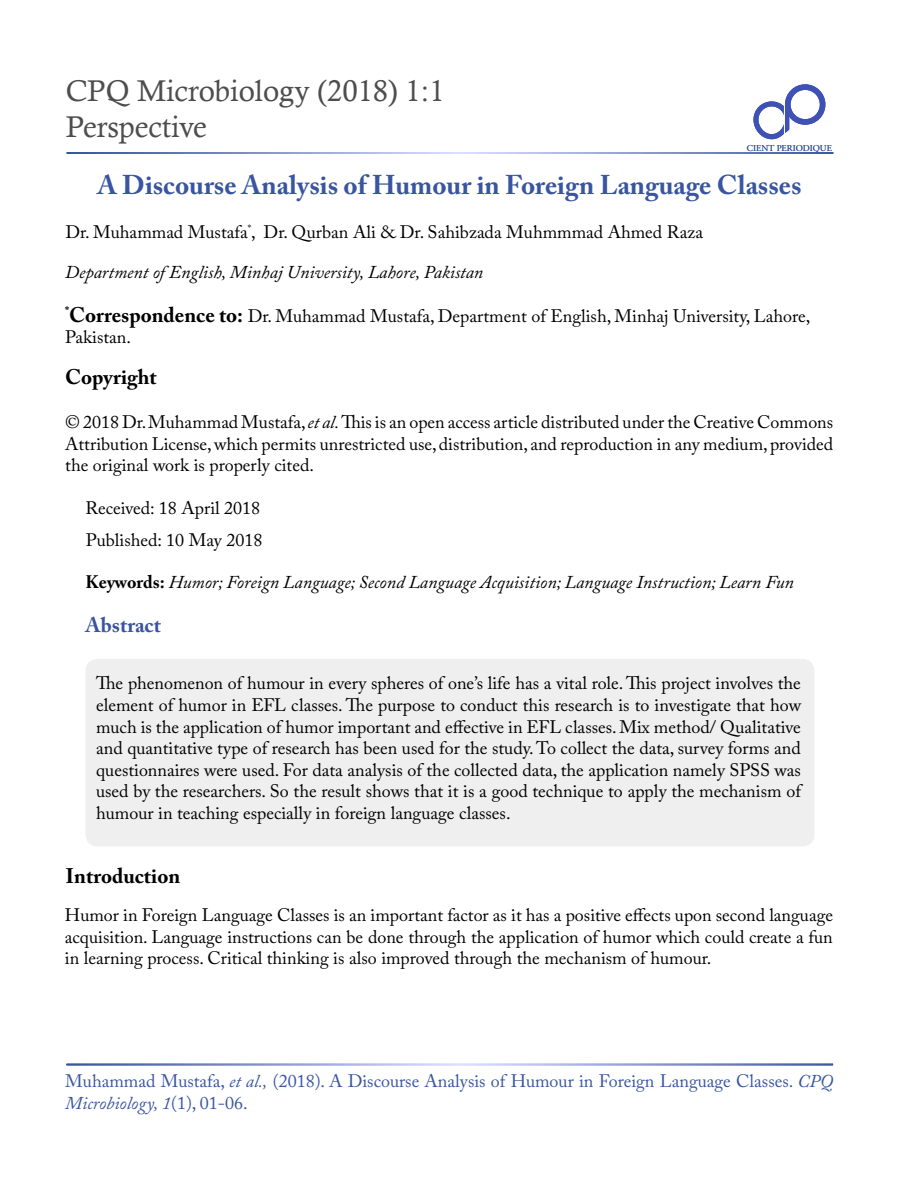
<style>
.page{position:relative;width:900px;height:1200px;background:#fff}
.page>*{position:absolute;margin:0;border:0;box-sizing:border-box;transform-origin:0 0}
.t1{font:30px/36px "Calisto";color:#4d4d4f}
.t2{font:700 27px "Adobe Caslon Pro";color:#3955a0}
.t3{font:700 21px "Adobe Caslon Pro";color:#000}
.t4{font:700 21px "Adobe Caslon Pro";color:#3955a0}
.t5{font:18px/21.6px "Adobe Caslon Pro";color:#000;text-align:justify}
.t6{font:italic 18px "Adobe Caslon Pro";color:#000}
.t7{font:18px/21.6px "Adobe Caslon Pro";color:#3955a0}
.t8{font:9px "Adobe Garamond Pro";color:#3955a0}
.s1{font-weight:700;font-size:21px}
.s2{font-style:italic}
.s3{font-weight:700;font-style:normal}
</style>
<div class="page">
<div style="left:86px;top:659px;width:728px;height:187px;background:#efeff0;border-radius:12px"></div>
<div style="left:753px;top:101px;width:37px;height:38px;border:5px solid #3f51b5;border-radius:50%"></div>
<svg style="left:784px;top:106px;width:6px;height:23px"></svg>
<hr style="left:785px;top:105px;width:4px;height:29px;background:#3f51b5">
<svg style="left:783px;top:129px;width:7px;height:6px"></svg>
<div style="left:785px;top:84px;width:40px;height:41px;border:6px solid #3f51b5;border-radius:50%"></div>
<h1 class="t1" style="left:66px;top:72px;width:380px">CPQ Microbiology (2018) 1:1<br>Perspective</h1>
<h2 class="t2" style="left:97px;top:169px;width:706px">A Discourse Analysis of Humour in Foreign Language Classes</h2>
<p class="t5" style="left:65px;top:221px;width:639px">Dr. Muhammad Mustafa<sup>*</sup>, Dr. Qurban Ali &amp; Dr. Sahibzada Muhmmmad Ahmed Raza</p>
<p class="t8" style="left:747px;top:142px;width:86px">CIENT PERIODIQUE</p>
<p class="t6" style="left:65px;top:262px;width:419px">Department of English, Minhaj University, Lahore, Pakistan</p>
<p class="t5" style="left:65px;top:305px;width:746px"><sup>*</sup><span class="s1">Correspondence to:</span> Dr. Muhammad Mustafa, Department of English, Minhaj University, Lahore,<br>Pakistan.</p>
<p class="t3" style="left:65px;top:364px;width:93px">Copyright</p>
<p class="t5" style="left:65px;top:411px;width:770px">© 2018 Dr. Muhammad Mustafa, <span class="s2">et al.</span> This is an open access article distributed under the Creative Commons Attribution License, which permits unrestricted use, distribution, and reproduction in any medium, provided the original work is properly cited.</p>
<p class="t5" style="left:85px;top:497px;width:176px">Received: 18 April 2018</p>
<p class="t5" style="left:86px;top:529px;width:178px">Published: 10 May 2018</p>
<p class="t6" style="left:85px;top:571px;width:710px"><span class="s3">Keywords:</span> Humor; Foreign Language; Second Language Acquisition; Language Instruction; Learn Fun</p>
<p class="t4" style="left:86px;top:613px;width:77px">Abstract</p>
<p class="t5" style="left:96px;top:672px;width:706px">The phenomenon of humour in every spheres of one’s life has a vital role. This project involves the element of humor in EFL classes. The purpose to conduct this research is to investigate that how much is the application of humor important and effective in EFL classes. Mix method/ Qualitative and quantitative type of research has been used for the study. To collect the data, survey forms and questionnaires were used. For data analysis of the collected data, the application namely SPSS was used by the researchers. So the result shows that it is a good technique to apply the mechanism of humour in teaching especially in foreign language classes.</p>
<p class="t3" style="left:66px;top:863px;width:116px">Introduction</p>
<p class="t5" style="left:65px;top:904px;width:770px">Humor in Foreign Language Classes is an important factor as it has a positive effects upon second language acquisition. Language instructions can be done through the application of humor which could create a fun in learning process. Critical thinking is also improved through the mechanism of humour.</p>
<p class="t7" style="left:65px;top:1070px;width:770px">Muhammad Mustafa, <span class="s2">et al.,</span> (2018). A Discourse Analysis of Humour in Foreign Language Classes. <span class="s2">CPQ<br>Microbiology, 1</span>(1), 01-06.</p>
</div>
